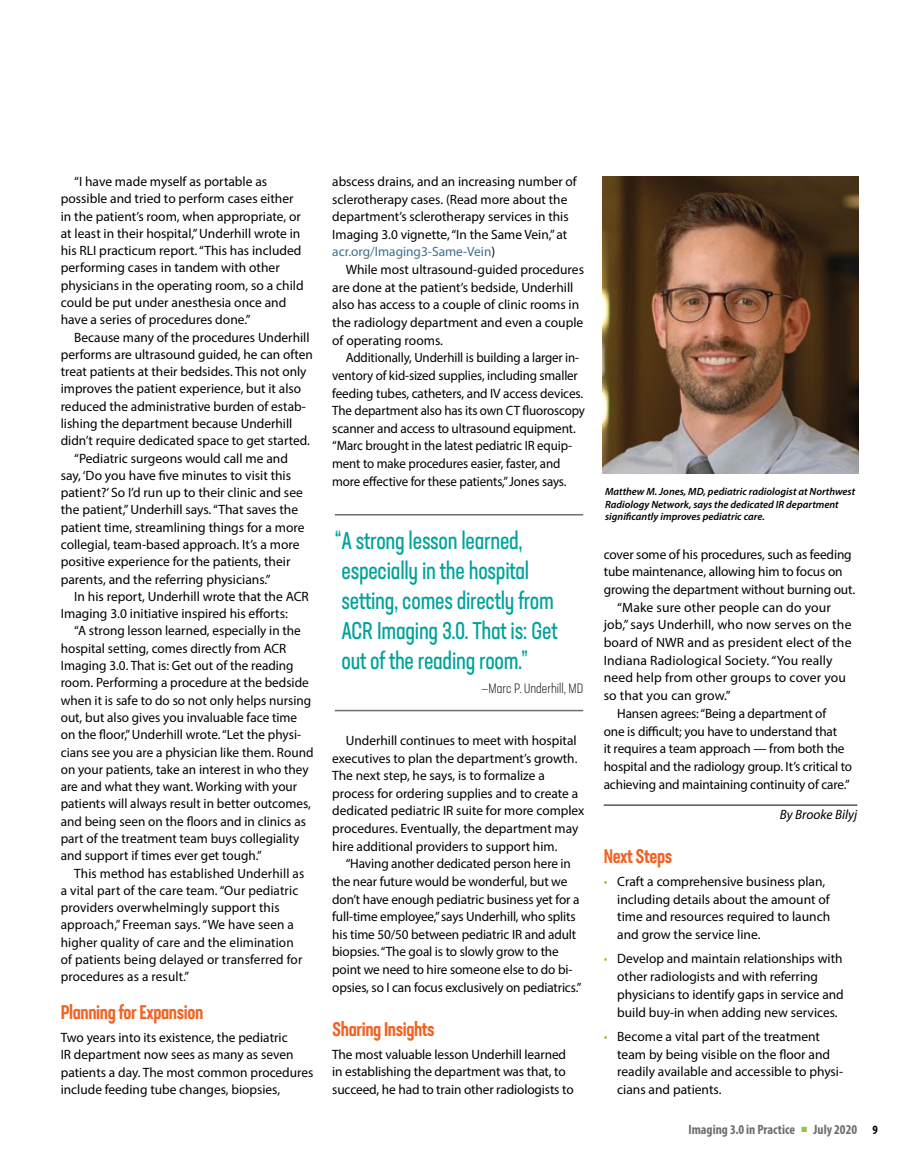
<style>
.page{position:relative;width:918px;height:1175px;background:#fff}
.page>*{position:absolute;margin:0;border:0;box-sizing:border-box;transform-origin:0 0}
.t1{font:24px/30px "Neusa Next Std Compact";letter-spacing:-.01em;color:#00a29a;scale:.96 1}
.t2{font:500 19.5px "Neusa Next Std Compact";letter-spacing:-.02em;color:#f26222}
.t3{font:13.5px/17.5px "Myriad Pro";color:#000}
.t4{font:13.5px/17.5px "Myriad Pro";color:#000;scale:.96 1}
.t5{font:700 condensed 13.5px "Myriad Pro";color:#6d6e71}
.t6{font:300 13.5px "Neusa Next Std Compact";color:#000}
.t7{font:italic 13.5px "Myriad Pro";color:#000}
.t8{font:italic 600 10.5px/12.6px "Myriad Pro";color:#000}
.s1{color:#3f708d}
.s2{color:#92c83e}
.s3{font-size:12.75px;color:#000}
</style>
<div class="page">
<hr style="left:604px;top:804px;width:253px;height:1px;background:#000">
<img style="left:603px;top:176px;width:255px;height:297px">
<hr style="left:335px;top:514px;width:248px;height:1px;background:#6d6e71">
<hr style="left:335px;top:710px;width:248px;height:1px;background:#6d6e71">
<p class="t3" style="left:61px;top:173px;width:244px;text-indent:14px">“I have made myself as portable as possible and tried to perform cases either in the patient’s room, when appropriate, or at least in their hospital,” Underhill wrote in his RLI practicum report. “This has included performing cases in tandem with other physicians in the operating room, so a child could be put under anesthesia once and have a series of procedures done.”</p>
<p class="t3" style="left:74px;top:328px;width:237px">Because many of the procedures Underhill</p>
<p class="t3" style="left:61px;top:345px;width:254px">performs are ultrasound guided, he can often</p>
<p class="t3" style="left:61px;top:362px;width:247px">treat patients at their bedsides. This not only</p>
<p class="t3" style="left:61px;top:380px;width:242px">improves the patient experience, but it also</p>
<p class="t3" style="left:61px;top:397px;width:247px">reduced the administrative burden of estab-</p>
<p class="t3" style="left:61px;top:414px;width:233px">lishing the department because Underhill</p>
<p class="t3" style="left:61px;top:432px;width:251px">didn’t require dedicated space to get started.</p>
<p class="t3" style="left:74px;top:449px;width:215px">“Pediatric surgeons would call me and</p>
<p class="t3" style="left:61px;top:466px;width:232px">say, ‘Do you have five minutes to visit this</p>
<p class="t3" style="left:61px;top:483px;width:244px">patient?’ So I’d run up to their clinic and see</p>
<p class="t3" style="left:61px;top:501px;width:239px">the patient,” Underhill says. “That saves the</p>
<p class="t3" style="left:61px;top:518px;width:245px">patient time, streamlining things for a more</p>
<p class="t3" style="left:61px;top:535px;width:240px">collegial, team-based approach. It’s a more</p>
<p class="t3" style="left:61px;top:553px;width:231px">positive experience for the patients, their</p>
<p class="t3" style="left:61px;top:570px;width:211px">parents, and the referring physicians.”</p>
<p class="t3" style="left:74px;top:587px;width:236px">In his report, Underhill wrote that the ACR</p>
<p class="t3" style="left:61px;top:604px;width:229px">Imaging 3.0 initiative inspired his efforts:</p>
<p class="t3" style="left:74px;top:622px;width:228px">“A strong lesson learned, especially in the</p>
<p class="t3" style="left:61px;top:639px;width:227px">hospital setting, comes directly from ACR</p>
<p class="t3" style="left:61px;top:656px;width:234px">Imaging 3.0. That is: Get out of the reading</p>
<p class="t3" style="left:61px;top:674px;width:250px">room. Performing a procedure at the bedside</p>
<p class="t3" style="left:61px;top:691px;width:252px">when it is safe to do so not only helps nursing</p>
<p class="t3" style="left:61px;top:708px;width:238px">out, but also gives you invaluable face time</p>
<p class="t3" style="left:61px;top:725px;width:242px">on the floor,” Underhill wrote. “Let the physi-</p>
<p class="t3" style="left:61px;top:743px;width:254px">cians see you are a physician like them. Round</p>
<p class="t3" style="left:61px;top:760px;width:249px">on your patients, take an interest in who they</p>
<p class="t3" style="left:61px;top:777px;width:238px">are and what they want. Working with your</p>
<p class="t3" style="left:61px;top:795px;width:252px">patients will always result in better outcomes,</p>
<p class="t3" style="left:61px;top:812px;width:247px">and being seen on the floors and in clinics as</p>
<p class="t3" style="left:61px;top:829px;width:240px">part of the treatment team buys collegiality</p>
<p class="t3" style="left:61px;top:846px;width:202px">and support if times ever get tough.”</p>
<p class="t3" style="left:74px;top:864px;width:232px">This method has established Underhill as</p>
<p class="t3" style="left:61px;top:881px;width:239px">a vital part of the care team. “Our pediatric</p>
<p class="t3" style="left:61px;top:898px;width:220px">providers overwhelmingly support this</p>
<p class="t3" style="left:61px;top:915px;width:235px">approach,” Freeman says. “We have seen a</p>
<p class="t3" style="left:61px;top:933px;width:234px">higher quality of care and the elimination</p>
<p class="t3" style="left:61px;top:950px;width:243px">of patients being delayed or transferred for</p>
<p class="t3" style="left:61px;top:967px;width:130px">procedures as a result.”</p>
<h2 class="t2" style="left:61px;top:1000px;width:144px">Planning for Expansion</h2>
<p class="t3" style="left:61px;top:1028px;width:254px">Two years into its existence, the pediatric<br>IR department now sees as many as seven patients a day. The most common procedures include feeding tube changes, biopsies,</p>
<p class="t3" style="left:332px;top:172px;width:246px">abscess drains, and an increasing number of sclerotherapy cases. (Read more about the department’s sclerotherapy services in this Imaging 3.0 vignette, “In the Same Vein,” at <span class="s1">acr.org/Imaging3-Same-Vein</span>)</p>
<p class="t3" style="left:332px;top:261px;width:253px;text-indent:14px">While most ultrasound-guided procedures are done at the patient’s bedside, Underhill also has access to a couple of clinic rooms in the radiology department and even a couple of operating rooms.</p>
<p class="t4" style="left:332px;top:349px;width:265px;text-indent:14px">Additionally, Underhill is building a larger in&shy;ventory of kid-sized supplies, including smaller feeding tubes, catheters, and IV access devices.<br>The department also has its own CT fluoroscopy scanner and access to ultrasound equipment. “Marc brought in the latest pediatric IR equip&shy;ment to make procedures easier, faster, and more effective for these patients,” Jones says.</p>
<h1 class="t1" style="left:335px;top:525px;width:234px">“A strong lesson learned, especially in the hospital setting, comes directly from<br>ACR Imaging 3.0. That is: Get out of the reading room.”</h1>
<p class="t6" style="left:482px;top:679px;width:103px">—Marc P. Underhill, MD</p>
<p class="t3" style="left:332px;top:731px;width:254px;text-indent:13px">Underhill continues to meet with hospital executives to plan the department’s growth.<br>The next step, he says, is to formalize a process for ordering supplies and to create a dedicated pediatric IR suite for more complex procedures. Eventually, the department may hire additional providers to support him.</p>
<p class="t3" style="left:332px;top:854px;width:251px;text-indent:14px">“Having another dedicated person here in the near future would be wonderful, but we don’t have enough pediatric business yet for a full-time employee,” says Underhill, who splits his time 50/50 between pediatric IR and adult biopsies. “The goal is to slowly grow to the point we need to hire someone else to do bi&shy;opsies, so I can focus exclusively on pediatrics.”</p>
<h2 class="t2" style="left:332px;top:1016px;width:104px">Sharing Insights</h2>
<p class="t3" style="left:332px;top:1045px;width:243px">The most valuable lesson Underhill learned in establishing the department was that, to succeed, he had to train other radiologists to</p>
<p class="t8" style="left:605px;top:485px;width:252px">Matthew M. Jones, MD, pediatric radiologist at Northwest<br>Radiology Network, says the dedicated IR department significantly improves pediatric care.</p>
<p class="t3" style="left:604px;top:545px;width:250px">cover some of his procedures, such as feeding</p>
<p class="t3" style="left:604px;top:563px;width:240px">tube maintenance, allowing him to focus on</p>
<p class="t3" style="left:604px;top:580px;width:253px">growing the department without burning out.</p>
<p class="t3" style="left:617px;top:598px;width:215px">“Make sure other people can do your</p>
<p class="t3" style="left:604px;top:616px;width:249px">job,” says Underhill, who now serves on the</p>
<p class="t3" style="left:604px;top:633px;width:249px">board of NWR and as president elect of the</p>
<p class="t3" style="left:604px;top:651px;width:230px">Indiana Radiological Society. “You really</p>
<p class="t3" style="left:604px;top:669px;width:244px">need help from other groups to cover you</p>
<p class="t3" style="left:604px;top:686px;width:128px">so that you can grow.”</p>
<p class="t3" style="left:617px;top:704px;width:211px">Hansen agrees: “Being a department of</p>
<p class="t3" style="left:604px;top:722px;width:235px">one is difficult; you have to understand that</p>
<p class="t3" style="left:604px;top:739px;width:242px">it requires a team approach — from both the</p>
<p class="t3" style="left:604px;top:757px;width:250px">hospital and the radiology group. It’s critical to</p>
<p class="t3" style="left:604px;top:775px;width:247px">achieving and maintaining continuity of care.”</p>
<p class="t7" style="left:780px;top:806px;width:79px">By Brooke Bilyj</p>
<h2 class="t2" style="left:604px;top:843px;width:70px">Next Steps</h2>
<p class="t3" style="left:617px;top:872px;width:215px;text-indent:-14px"><span class="s2">•</span> Craft a comprehensive business plan, including details about the amount of time and resources required to launch and grow the service line.</p>
<p class="t3" style="left:617px;top:949px;width:228px;text-indent:-13px"><span class="s2">•</span> Develop and maintain relationships with other radiologists and with referring physicians to identify gaps in service and build buy-in when adding new services.</p>
<p class="t3" style="left:617px;top:1027px;width:228px;text-indent:-14px"><span class="s2">•</span> Become a vital part of the treatment team by being visible on the floor and readily available and accessible to physi&shy;cians and patients.</p>
<p class="t5" style="left:688px;top:1121px;width:191px">Imaging 3.0 in Practice <sup>■</sup> July 2020 <span class="s3">9</span></p>
</div>
